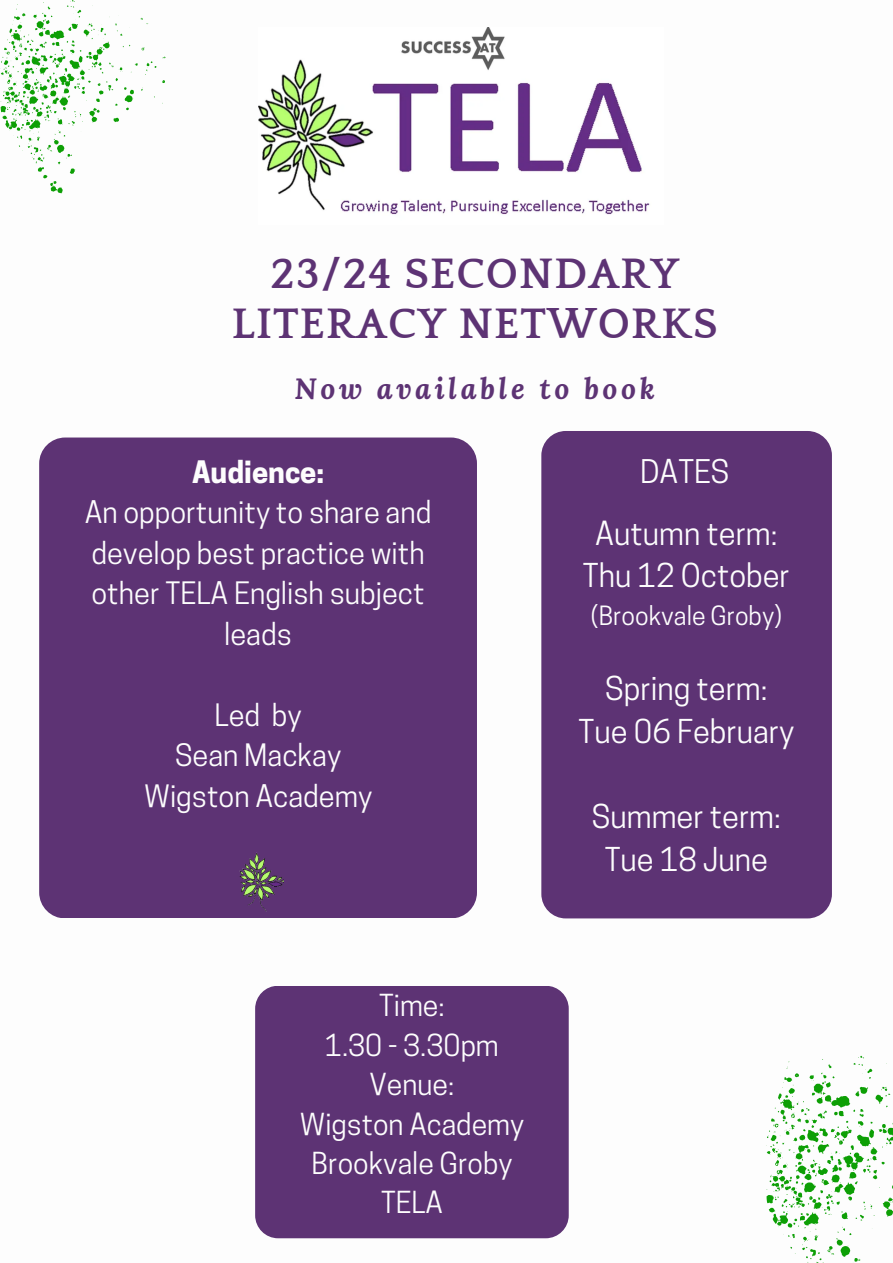
<style>
.page{position:relative;width:893px;height:1263px;background:#fff}
.page>*{position:absolute;margin:0;border:0;box-sizing:border-box;transform-origin:0 0}
.t1{font:700 43.8px/50.3px "Quattrocento";letter-spacing:.025em;color:#5d3374;text-align:center}
.t2{font:30.9px/42.8px "Cooper Hewitt";color:#fdfdfd;text-align:center}
.t3{font:30.67px "Cooper Hewitt";color:#fdfdfd}
.t4{font:italic 700 29.17px "Lora";letter-spacing:.12em;color:#5d3374}
.t5{font:29.03px/40.5px "Cooper Hewitt";color:#fdfdfd;text-align:center}
.t6{font:28.5px/39.4px "Cooper Hewitt";color:#fdfdfd;text-align:center}
.t7{font:24.9px "Cooper Hewitt";color:#fdfdfd}
.s1{font-weight:700}
</style>
<div class="page">
<svg style="left:0;top:0;width:166px;height:194px"></svg>
<div style="left:39px;top:437px;width:438px;height:481px;background:#5d3374;border-radius:26px"></div>
<div style="left:255px;top:986px;width:314px;height:252px;background:#5d3374;border-radius:23px"></div>
<div style="left:541px;top:431px;width:291px;height:487px;background:#5d3374;border-radius:24px"></div>
<svg style="left:766px;top:1056px;width:127px;height:207px"></svg>
<img style="left:239px;top:852px;width:44px;height:60px">
<img style="left:258px;top:28px;width:392px;height:187px">
<h3 class="t1" style="left:232px;top:250px;width:487px">23/24 SECONDARY<br>LITERACY NETWORKS</h3>
<h3 class="t4" style="left:294px;top:369px;width:362px">Now available to book</h3>
<p class="t5" style="left:85px;top:455px;width:348px"><span class="s1">Audience:<br></span>An opportunity to share and develop best practice with other TELA English subject leads</p>
<h1 class="t5" style="left:144px;top:698px;width:229px">Led by<br>Sean Mackay<br>Wigston Academy</h1>
<h3 class="t6" style="left:300px;top:989px;width:226px">Time:<br>1.30 - 3.30pm<br>Venue:<br>Wigston Academy<br>Brookvale Groby<br>TELA</h3>
<p class="t3" style="left:640px;top:460px;width:91px">DATES</p>
<p class="t2" style="left:595px;top:516px;width:184px">Autumn term:</p>
<p class="t2" style="left:583px;top:558px;width:209px">Thu 12 October</p>
<p class="t7" style="left:591px;top:606px;width:193px">(Brookvale Groby)</p>
<p class="t2" style="left:578px;top:671px;width:217px">Spring term:<br>Tue 06 February</p>
<h3 class="t2" style="left:592px;top:799px;width:190px">Summer term:<br>Tue 18 June</h3>
</div>
